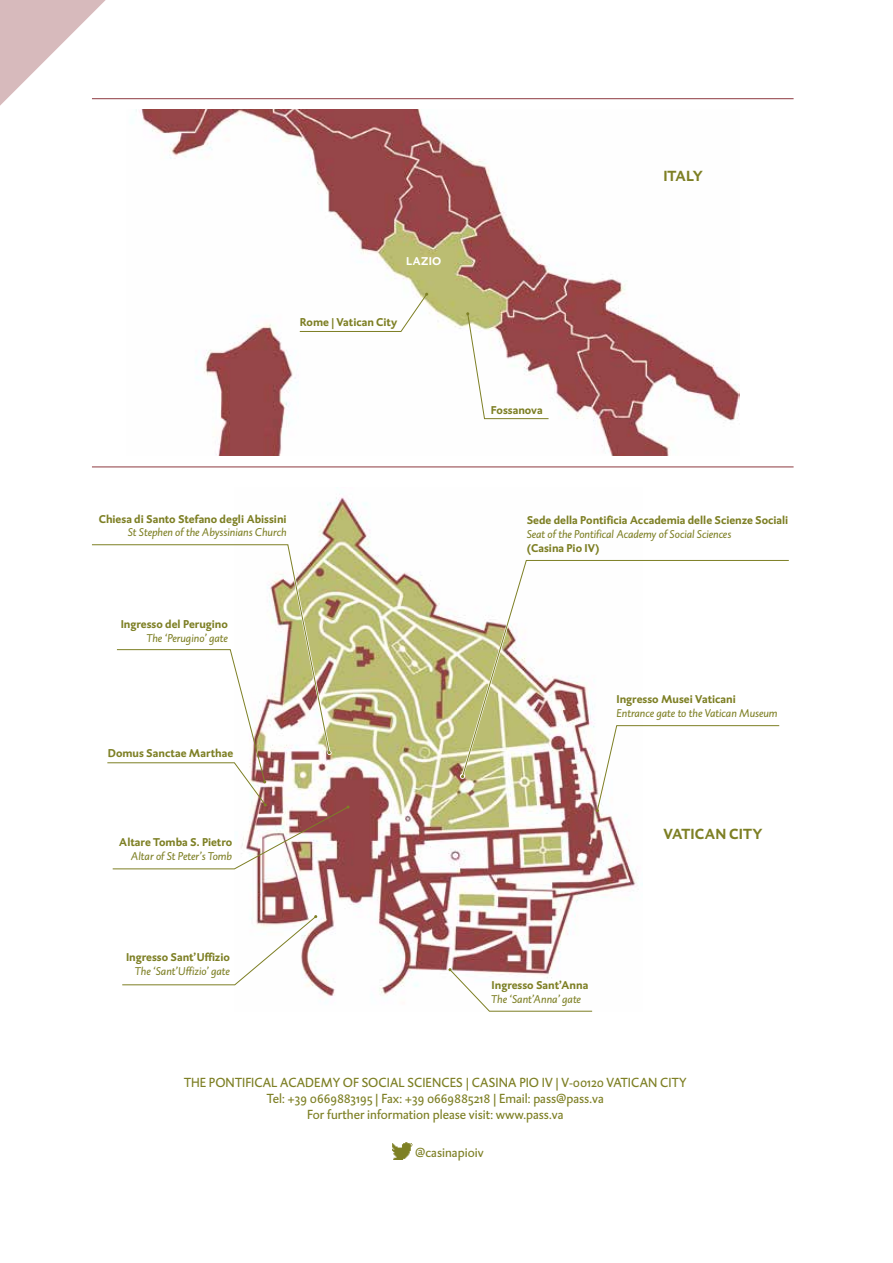
<style>
.page{position:relative;width:893px;height:1263px;background:#fff}
.page>*{position:absolute;margin:0;border:0;box-sizing:border-box;transform-origin:0 0}
.t1{font:700 15px "DTL Caspari ST";color:#7d7f24}
.t2{font:13.5px/16.2px "DTL Caspari ST";color:#7d7f24;text-align:center}
.t3{font:700 11.55px "DTL Caspari ST";color:#7d7f24}
.t4{font:italic 11.55px "DTL Caspari ST";letter-spacing:-.005em;color:#7d7f24}
.t5{font:700 11.55px "DTL Caspari ST";color:#fff}
</style>
<div class="page">
<svg style="left:0;top:0;width:138px;height:110px"></svg>
<img style="left:136px;top:110px;width:603px;height:346px">
<img style="left:392px;top:1142px;width:21px;height:18px">
<img style="left:234px;top:497px;width:409px;height:499px">
<svg style="left:122px;top:915px;width:195px;height:70px"></svg>
<svg style="left:596px;top:777px;width:47px;height:35px"></svg>
<svg style="left:448px;top:968px;width:145px;height:44px"></svg>
<svg style="left:462px;top:560px;width:327px;height:217px"></svg>
<svg style="left:460px;top:612px;width:53px;height:167px;background:#c9c791"></svg>
<svg style="left:92px;top:544px;width:238px;height:26px"></svg>
<svg style="left:107px;top:570px;width:243px;height:300px"></svg>
<svg style="left:466px;top:312px;width:83px;height:107px"></svg>
<svg style="left:299px;top:293px;width:129px;height:39px"></svg>
<hr style="left:92px;top:466px;width:702px;height:1px;background:#8e3a40">
<hr style="left:92px;top:98px;width:702px;height:1px;background:#8e3a40">
<p class="t5" style="left:406px;top:253px;width:37px">LAZIO</p>
<p class="t3" style="left:300px;top:315px;width:99px">Rome | Vatican City</p>
<p class="t3" style="left:99px;top:511px;width:189px">Chiesa di Santo Stefano degli Abissini</p>
<p class="t4" style="left:128px;top:525px;width:160px">St Stephen of the Abyssinians Church</p>
<p class="t3" style="left:121px;top:616px;width:109px">Ingresso del Perugino</p>
<p class="t4" style="left:147px;top:631px;width:83px">The ‘Perugino’ gate</p>
<p class="t3" style="left:108px;top:745px;width:127px">Domus Sanctae Marthae</p>
<p class="t3" style="left:119px;top:834px;width:115px">Altare Tomba S. Pietro</p>
<p class="t4" style="left:131px;top:849px;width:103px">Altar of St Peter’s Tomb</p>
<p class="t3" style="left:126px;top:950px;width:106px">Ingresso Sant’Uffizio</p>
<p class="t4" style="left:135px;top:964px;width:96px">The ‘Sant’Uffizio’ gate</p>
<p class="t3" style="left:491px;top:403px;width:53px">Fossanova</p>
<p class="t1" style="left:663px;top:166px;width:41px">ITALY</p>
<p class="t3" style="left:527px;top:512px;width:263px">Sede della Pontificia Accademia delle Scienze Sociali</p>
<p class="t4" style="left:527px;top:527px;width:206px">Seat of the Pontifical Academy of Social Sciences</p>
<p class="t3" style="left:527px;top:540px;width:74px">(Casina Pio IV)</p>
<p class="t3" style="left:616px;top:691px;width:121px">Ingresso Musei Vaticani</p>
<p class="t4" style="left:616px;top:706px;width:163px">Entrance gate to the Vatican Museum</p>
<p class="t3" style="left:492px;top:977px;width:98px">Ingresso Sant’Anna</p>
<p class="t4" style="left:492px;top:992px;width:91px">The ‘Sant’Anna’ gate</p>
<p class="t1" style="left:663px;top:824px;width:101px">VATICAN CITY</p>
<p class="t2" style="left:184px;top:1074px;width:504px">THE PONTIFICAL ACADEMY OF SOCIAL SCIENCES | CASINA PIO IV | V-00120 VATICAN CITY<br>Tel: +39 0669883195 | Fax: +39 0669885218 | Email: pass@pass.va<br>For further information please visit: www.pass.va</p>
<p class="t2" style="left:415px;top:1144px;width:70px">@casinapioiv</p>
</div>
